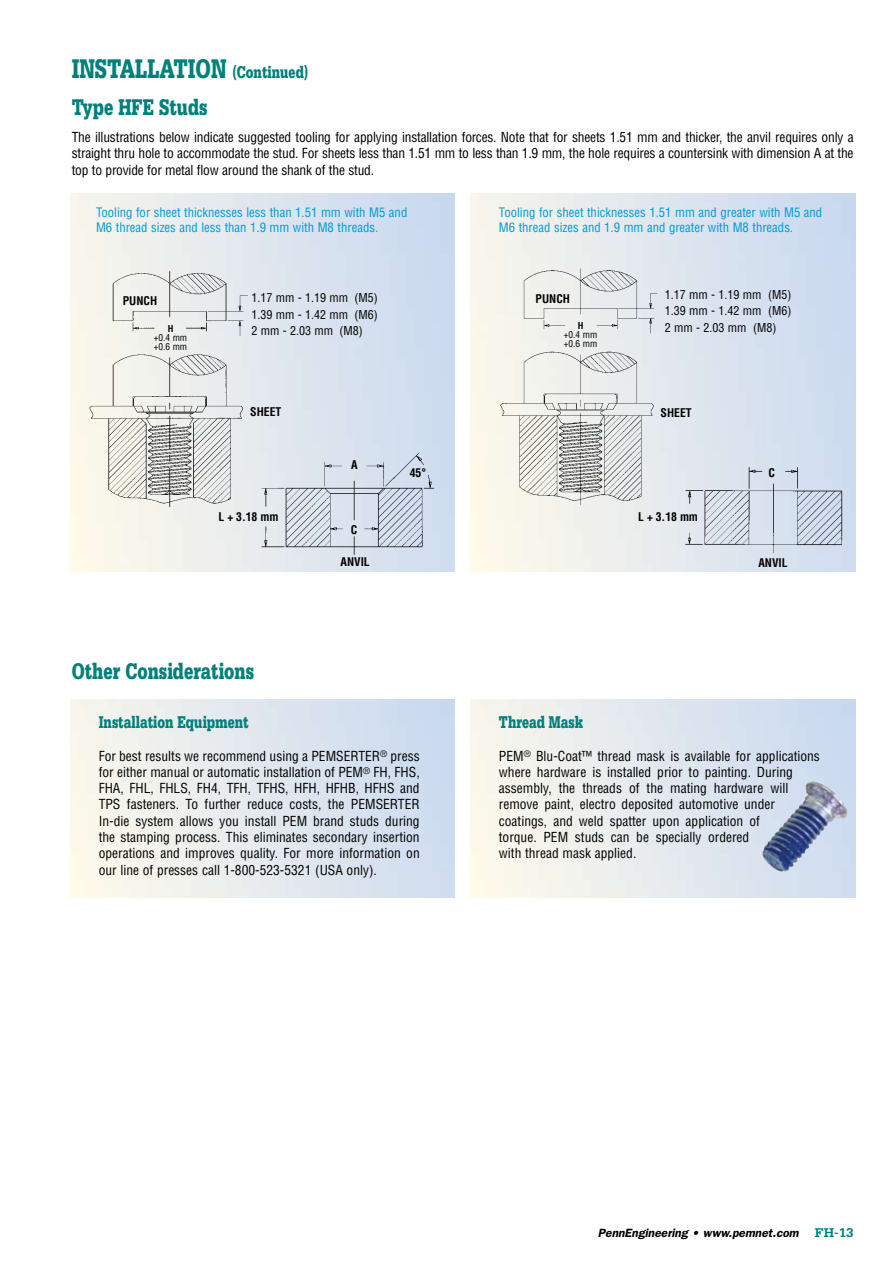
<style>
.page{position:relative;width:893px;height:1263px;background:#fff}
.page>*{position:absolute;margin:0;border:0;box-sizing:border-box;transform-origin:0 0}
.t1{font:900 28.5px "Serifa";color:#00807a;scale:.7 1}
.t2{font:900 24px "Serifa";color:#00807a;scale:.7 1}
.t3{font:900 18px "Serifa";color:#00807a;scale:.7 1}
.t4{font:condensed 13.5px/16.2px "Helvetica";color:#000;text-align:justify}
.t5{font:condensed 12.75px/15.3px "Helvetica";color:#0099d8}
.t6{font:condensed 12px/16.5px "Helvetica";color:#000;text-align:justify}
.t7{font:italic 600 12px "Franklin Gothic";color:#000}
.t8{font:700 condensed 11.7px "Helvetica";color:#000}
.t9{font:condensed 9.3px/9.3px "Helvetica";color:#000}
.t10{font:700 condensed 9.3px "Helvetica";color:#000}
.s1{font-size:18px}
.s2{font-family:"Serifa";font-weight:700;font-style:normal;font-size:13.5px;color:#00807a}
</style>
<div class="page">
<img style="left:256px;top:449px;width:183px;height:111px">
<img style="left:674px;top:462px;width:181px;height:96px">
<img style="left:85px;top:256px;width:167px;height:251px">
<img style="left:497px;top:263px;width:163px;height:243px">
<img style="left:762px;top:781px;width:85px;height:94px">
<h1 class="t1" style="left:72px;top:52px;width:339px">INSTALLATION <span class="s1">(Continued)</span></h1>
<h2 class="t2" style="left:72px;top:93px;width:196px">Type HFE Studs</h2>
<p class="t4" style="left:72px;top:128px;width:783px">The illustrations below indicate suggested tooling for applying installation forces. Note that for sheets 1.51 mm and thicker, the anvil requires only a straight thru hole to accommodate the stud. For sheets less than 1.51 mm to less than 1.9 mm, the hole requires a countersink with dimension A at the top to provide for metal flow around the shank of the stud.</p>
<p class="t5" style="left:96px;top:204px;width:313px">Tooling for sheet thicknesses less than 1.51 mm with M5 and<br>M6 thread sizes and less than 1.9 mm with M8 threads.</p>
<p class="t5" style="left:499px;top:204px;width:325px">Tooling for sheet thicknesses 1.51 mm and greater with M5 and<br>M6 thread sizes and 1.9 mm and greater with M8 threads.</p>
<p class="t6" style="left:251px;top:289px;width:128px">1.17 mm - 1.19 mm (M5)<br>1.39 mm - 1.42 mm (M6)<br>2 mm - 2.03 mm (M8)</p>
<p class="t6" style="left:665px;top:286px;width:128px">1.17 mm - 1.19 mm (M5)<br>1.39 mm - 1.42 mm (M6)</p>
<p class="t8" style="left:123px;top:294px;width:36px">PUNCH</p>
<p class="t8" style="left:535px;top:292px;width:36px">PUNCH</p>
<p class="t10" style="left:578px;top:320px;width:7px">H</p>
<p class="t9" style="left:564px;top:330px;width:35px">+0.4 mm +0.6 mm</p>
<p class="t10" style="left:168px;top:323px;width:7px">H</p>
<p class="t6" style="left:665px;top:319px;width:113px">2 mm - 2.03 mm (M8)</p>
<p class="t9" style="left:154px;top:333px;width:35px">+0.4 mm +0.6 mm</p>
<p class="t8" style="left:250px;top:405px;width:33px">SHEET</p>
<p class="t8" style="left:218px;top:509px;width:62px">L + 3.18 mm</p>
<h2 class="t2" style="left:72px;top:657px;width:262px">Other Considerations</h2>
<p class="t8" style="left:351px;top:458px;width:8px">A</p>
<p class="t8" style="left:351px;top:523px;width:8px">C</p>
<p class="t8" style="left:661px;top:405px;width:33px">SHEET</p>
<p class="t8" style="left:410px;top:465px;width:18px">45°</p>
<p class="t8" style="left:768px;top:466px;width:8px">C</p>
<p class="t8" style="left:638px;top:509px;width:62px">L + 3.18 mm</p>
<p class="t8" style="left:341px;top:554px;width:31px">ANVIL</p>
<p class="t8" style="left:758px;top:555px;width:31px">ANVIL</p>
<h3 class="t3" style="left:99px;top:711px;width:216px">Installation Equipment</h3>
<p class="t4" style="left:99px;top:747px;width:323px">For best results we recommend using a PEMSERTER<sup>®</sup> press for either manual or automatic installation of PEM<sup>®</sup> FH, FHS, FHA, FHL, FHLS, FH4, TFH, TFHS, HFH, HFHB, HFHS and TPS fasteners. To further reduce costs, the PEMSERTER I n-die system allows you install PEM brand studs during the stamping process. This eliminates secondary insertion operations and improves quality. For more information on our line of presses call 1-800-523-5321 (USA only).</p>
<h3 class="t3" style="left:499px;top:711px;width:122px">Thread Mask</h3>
<p class="t4" style="left:499px;top:747px;width:323px;text-align:left">PEM<sup>®</sup> Blu-Coat™ thread mask is available for applications where hardware is installed prior to painting. During assembly, the threads of the mating hardware will remove paint, electro deposited automotive under coatings, and weld spatter upon application of<br>torque. PEM studs can be specially ordered<br>with thread mask applied.</p>
<p class="t7" style="left:598px;top:1226px;width:257px">PennEngineering • www.pemnet.com <span class="s2">FH-13</span></p>
</div>
